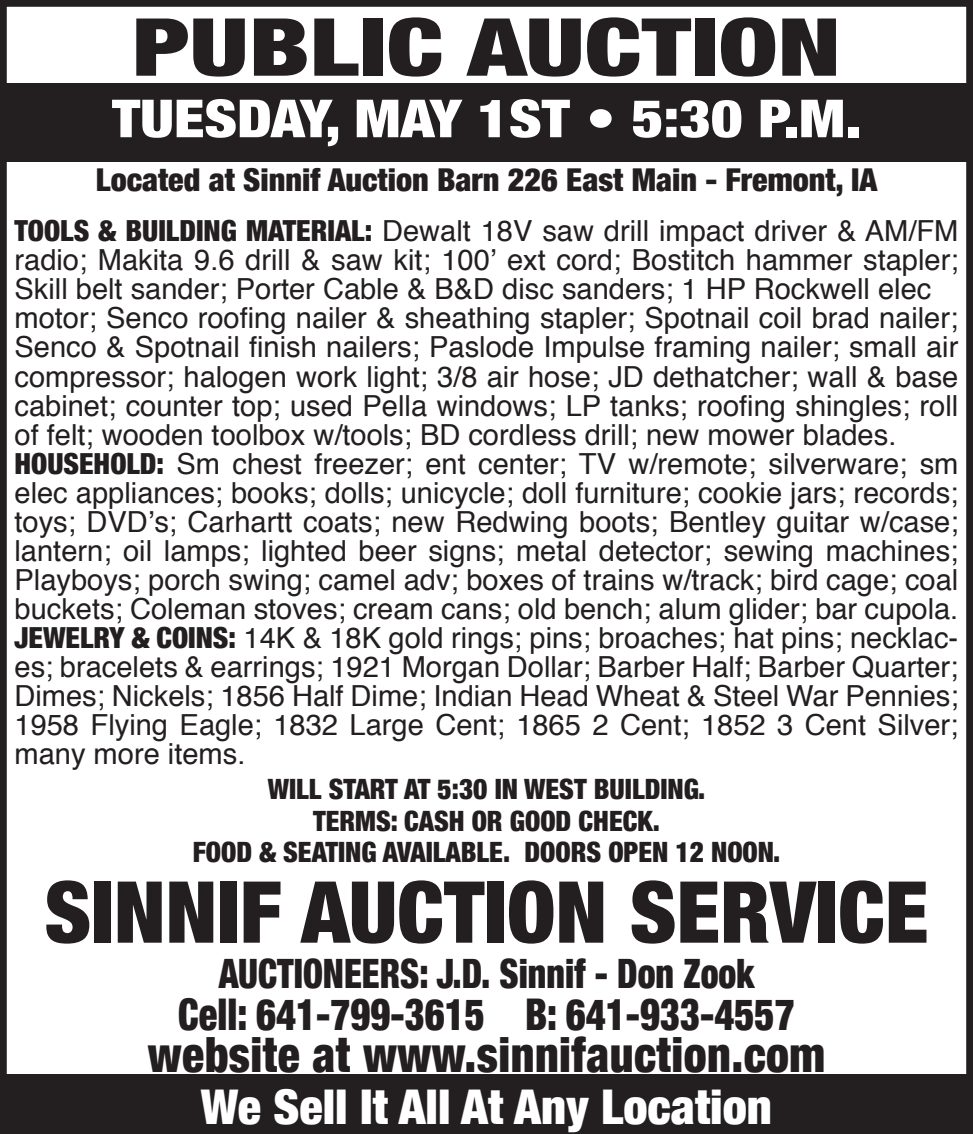
<style>
.page{position:relative;width:973px;height:1134px;background:#fff}
.page>*{position:absolute;margin:0;border:0;box-sizing:border-box;transform-origin:0 0}
.t1{font:900 condensed 85.75px "Helvetica Neue";color:#231f20}
.t2{font:900 condensed 80.15px "Helvetica Neue";color:#231f20;scale:1.33 1}
.t3{font:900 condensed 52.5px "Helvetica Neue";color:#fff;scale:1.16 1}
.t4{font:900 condensed 48.65px "Helvetica Neue";letter-spacing:.01em;color:#231f20;scale:.94 1}
.t5{font:900 condensed 47.95px "Helvetica Neue";color:#fff}
.t6{font:900 condensed 43.75px "Helvetica Neue";color:#231f20;scale:.88 1}
.t7{font:900 condensed 40.6px "Helvetica Neue";color:#231f20;scale:.88 1}
.t8{font:900 condensed 31.5px "Helvetica Neue";color:#231f20}
.t9{font:29.05px/29.1px "Helvetica";color:#231f20}
.t10{font:900 condensed 28px/31.5px "Helvetica Neue";color:#231f20;text-align:center}
.s1{font-family:"Helvetica Neue";font-weight:900;font-stretch:condensed}
</style>
<div class="page">
<div style="left:0;top:0;width:973px;height:1134px;border:7px solid #231f20"></div>
<div style="left:0;top:83px;width:973px;height:79px;background:#231f20"></div>
<div style="left:0;top:1075px;width:973px;height:59px;background:#231f20"></div>
<h2 class="t2" style="left:132px;top:-2px;width:534px">PUBLIC Auction</h2>
<h3 class="t3" style="left:112px;top:86px;width:29px">Tuesday</h3>
<h3 class="t3" style="left:325px;top:86px;width:463px">, MAY 1ST • 5:30 P.M.</h3>
<p class="t8" style="left:96px;top:161px;width:783px">Located at Sinnif Auction Barn 226 East Main - Fremont, IA</p>
<p class="t9" style="left:15px;top:217px;width:945px"><span class="s1">TOOLS &amp; BUILDING MATERIAL:</span> Dewalt 18V saw drill impact driver &amp; AM/FM radio; Makita 9.6 drill &amp; saw kit; 100’ ext cord; Bostitch hammer stapler; Skill belt sander; Porter Cable &amp; B&amp;D disc sanders; 1 HP Rockwell elec motor; Senco roofing nailer &amp; sheathing stapler; Spotnail coil brad nailer; Senco &amp; Spotnail finish nailers; Paslode Impulse framing nailer; small air compressor; halogen work light; 3/8 air hose; JD dethatcher; wall &amp; base cabinet; counter top; used Pella windows; LP tanks; roofing shingles; roll of felt; wooden toolbox w/tools; BD cordless drill; new mower blades.<br><span class="s1">HOUSEHOLD:</span> Sm chest freezer; ent center; TV w/remote; silverware; sm elec appliances; books; dolls; unicycle; doll furniture; cookie jars; records; toys; DVD’s; Carhartt coats; new Redwing boots; Bentley guitar w/case; lantern; oil lamps; lighted beer signs; metal detector; sewing machines; Playboys; porch swing; camel adv; boxes of trains w/track; bird cage; coal buckets; Coleman stoves; cream cans; old bench; alum glider; bar cupola.<br><span class="s1">JEWELRY &amp; COINS:</span> 14K &amp; 18K gold rings; pins; broaches; hat pins; necklac&shy;es; bracelets &amp; earrings; 1921 Morgan Dollar; Barber Half; Barber Quarter; Dimes; Nickels; 1856 Half Dime; Indian Head Wheat &amp; Steel War Pennies; 1958 Flying Eagle; 1832 Large Cent; 1865 2 Cent; 1852 3 Cent Silver; many more items.</p>
<p class="t10" style="left:193px;top:773px;width:589px">WILL START AT 5:30 IN WEST BUILDING.<br>TERMS: CASH OR GOOD CHECK.<br>FOOD &amp; SEATING AVAILABLE. Doors Open 12 Noon.</p>
<h1 class="t1" style="left:44px;top:859px;width:885px">SINNIF AUCTION SERVICE</h1>
<h3 class="t7" style="left:219px;top:949px;width:610px">AUCTION EERS: J.D. Sinnif - Don Zook</h3>
<h3 class="t6" style="left:178px;top:988px;width:702px">Cell: 641-799-3615 B: 641-933-4557</h3>
<h3 class="t4" style="left:148px;top:1025px;width:722px">website at www.sinnifauction.com</h3>
<h3 class="t5" style="left:201px;top:1077px;width:572px">We Sell It All At Any Location</h3>
</div>
